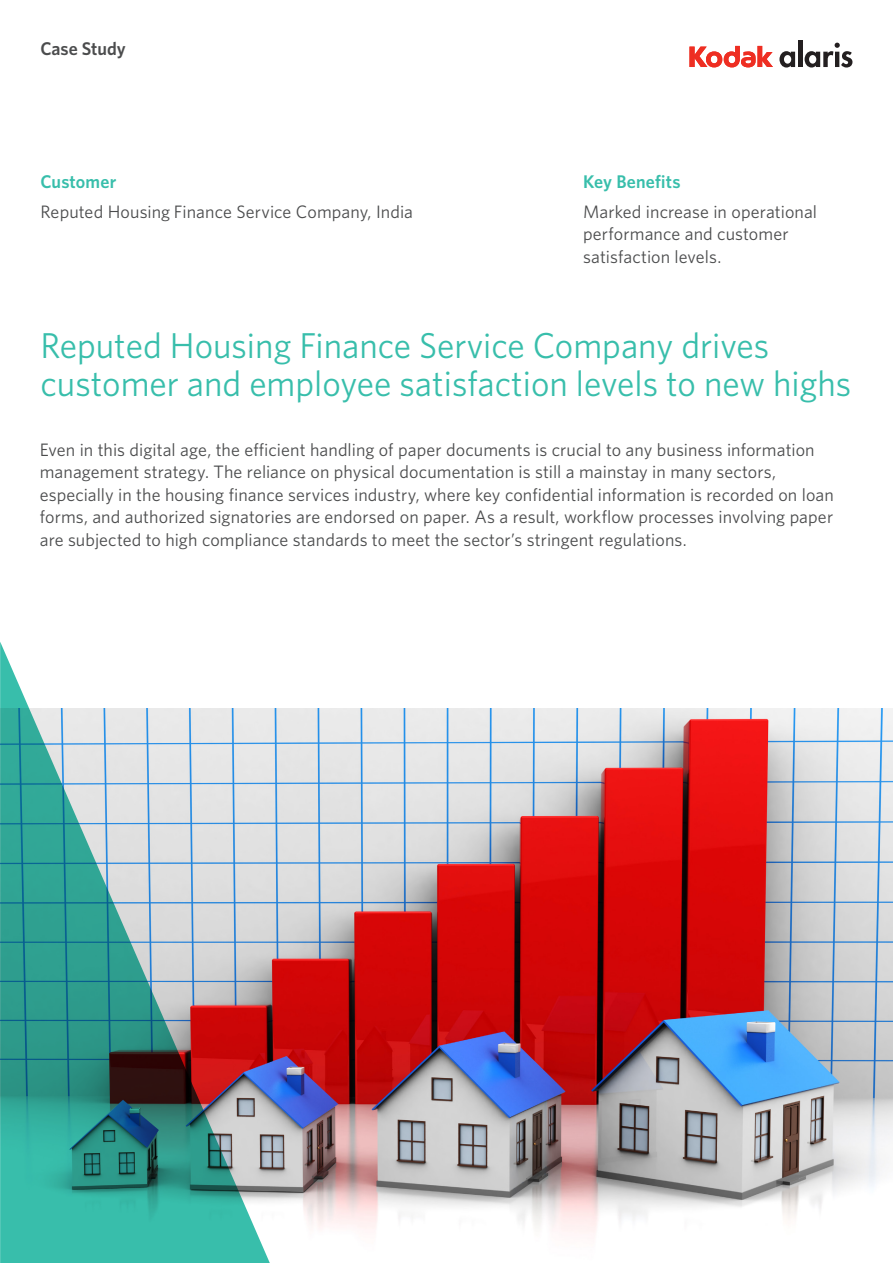
<style>
.page{position:relative;width:893px;height:1263px;background:#fff}
.page>*{position:absolute;margin:0;border:0;box-sizing:border-box;transform-origin:0 0}
.t1{font:36px/37.5px "Whitney";color:#38beab}
.t2{font:600 18.3px "Whitney";letter-spacing:.01em;color:#38beab}
.t3{font:600 18.3px "Whitney";color:#4b4c4d}
.t4{font:18px/22.5px "Whitney";letter-spacing:.005em;color:#4b4c4d}
</style>
<div class="page">
<img style="left:270px;top:708px;width:623px;height:525px">
<svg style="left:689px;top:46px;width:84px;height:21px"></svg>
<svg style="left:779px;top:51px;width:16px;height:17px"></svg>
<div style="left:798px;top:40px;width:5px;height:27px;background:#231f20"></div>
<svg style="left:805px;top:43px;width:47px;height:25px"></svg>
<svg style="left:0;top:642px;width:270px;height:621px"></svg>
<p class="t3" style="left:40px;top:36px;width:87px">Case Study</p>
<p class="t2" style="left:40px;top:170px;width:77px">Customer</p>
<p class="t4" style="left:40px;top:200px;width:374px">Reputed Housing Finance Service Company, India</p>
<p class="t2" style="left:583px;top:170px;width:99px">Key Benefits</p>
<p class="t4" style="left:583px;top:200px;width:236px">Marked increase in operational performance and customer satisfaction levels.</p>
<h1 class="t1" style="left:40px;top:326px;width:812px">Reputed Housing Finance Service Company drives customer and employee satisfaction levels to new highs</h1>
<p class="t4" style="left:40px;top:438px;width:796px">Even in this digital age, the efficient handling of paper documents is crucial to any business information management strategy. The reliance on physical documentation is still a mainstay in many sectors, especially in the housing finance services industry, where key confidential information is recorded on loan forms, and authorized signatories are endorsed on paper. As a result, workflow processes involving paper are subjected to high compliance standards to meet the sector’s stringent regulations.</p>
</div>
